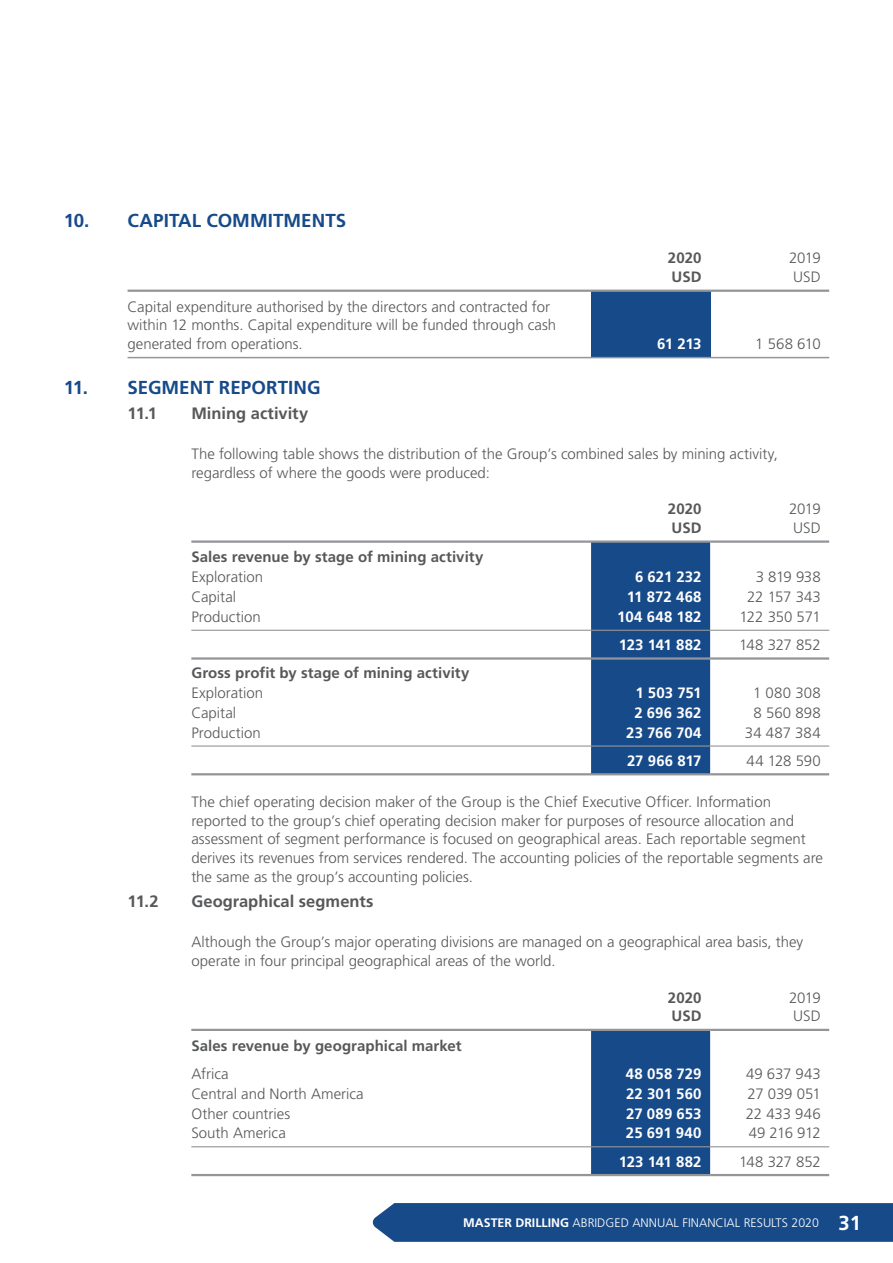
<style>
.page{position:relative;width:893px;height:1263px;background:#fff}
.page>*{position:absolute;margin:0;border:0;box-sizing:border-box;transform-origin:0 0}
.t1{font:700 18.75px "Frutiger LT Std";color:#174a89}
.t2{font:700 16.5px "Frutiger LT Std";color:#57585a}
.t3{font:300 15px/18.8px "Frutiger LT Std";color:#57585a}
.t4{font:700 15px/18.8px "Frutiger LT Std";letter-spacing:.005em;color:#57585a}
.t5{font:700 15px "Frutiger LT Std";letter-spacing:.005em;color:#fff}
.t6{font:300 15px "Frutiger LT Std";letter-spacing:-.02em;color:#57585a}
.t7{font:300 12.3px "Frutiger LT Std";color:#fff}
.s1{font-weight:700}
.s2{font-weight:700;font-size:20.25px}
</style>
<div class="page">
<div style="left:591px;top:291px;width:119px;height:67px;background:#174a89"></div>
<hr style="left:128px;top:290px;width:463px;height:2px;background:#939598">
<hr style="left:591px;top:290px;width:119px;height:2px;background:#939598">
<hr style="left:710px;top:290px;width:119px;height:2px;background:#939598">
<hr style="left:128px;top:357px;width:463px;height:1px;background:#939598">
<hr style="left:591px;top:357px;width:119px;height:1px;background:#939598">
<hr style="left:710px;top:357px;width:119px;height:1px;background:#939598">
<div style="left:591px;top:543px;width:119px;height:230px;background:#174a89"></div>
<hr style="left:191px;top:540px;width:400px;height:3px;background:#939598">
<hr style="left:591px;top:540px;width:119px;height:3px;background:#939598">
<hr style="left:710px;top:540px;width:119px;height:3px;background:#939598">
<hr style="left:191px;top:630px;width:400px;height:1px;background:#939598">
<hr style="left:591px;top:630px;width:119px;height:1px;background:#939598">
<hr style="left:710px;top:630px;width:119px;height:1px;background:#939598">
<hr style="left:191px;top:657px;width:400px;height:3px;background:#939598">
<hr style="left:591px;top:657px;width:119px;height:3px;background:#939598">
<hr style="left:710px;top:657px;width:119px;height:3px;background:#939598">
<hr style="left:191px;top:745px;width:400px;height:2px;background:#939598">
<hr style="left:191px;top:773px;width:400px;height:2px;background:#939598">
<hr style="left:591px;top:745px;width:119px;height:2px;background:#939598">
<hr style="left:591px;top:773px;width:119px;height:2px;background:#939598">
<hr style="left:710px;top:745px;width:119px;height:2px;background:#939598">
<hr style="left:710px;top:773px;width:119px;height:2px;background:#939598">
<div style="left:591px;top:1031px;width:119px;height:143px;background:#174a89"></div>
<hr style="left:191px;top:1029px;width:400px;height:2px;background:#939598">
<hr style="left:591px;top:1029px;width:119px;height:2px;background:#939598">
<hr style="left:710px;top:1029px;width:119px;height:2px;background:#939598">
<hr style="left:191px;top:1146px;width:400px;height:1px;background:#939598">
<hr style="left:591px;top:1146px;width:119px;height:1px;background:#939598">
<hr style="left:710px;top:1146px;width:119px;height:1px;background:#939598">
<hr style="left:191px;top:1174px;width:400px;height:2px;background:#939598">
<hr style="left:591px;top:1174px;width:119px;height:2px;background:#939598">
<hr style="left:710px;top:1174px;width:119px;height:2px;background:#939598">
<div style="left:372px;top:1203px;width:521px;height:39px;background:#174a89"></div>
<p class="t1" style="left:64px;top:209px;width:284px">10. CAPITAL COMMITMENTS</p>
<p class="t3" style="left:128px;top:297px;width:430px">Capital expenditure authorised by the directors and contracted for within 12 months. Capital expenditure will be funded through cash generated from operations.</p>
<p class="t4" style="left:668px;top:249px;width:35px">2020<br>USD</p>
<p class="t3" style="left:789px;top:249px;width:33px">2019<br>USD</p>
<p class="t5" style="left:657px;top:335px;width:46px">61 213</p>
<p class="t3" style="left:755px;top:335px;width:67px">1 568 610</p>
<p class="t1" style="left:64px;top:376px;width:258px">11. SEGMENT REPORTING</p>
<p class="t2" style="left:128px;top:403px;width:31px">11.1</p>
<p class="t2" style="left:191px;top:403px;width:118px">Mining activity</p>
<p class="t3" style="left:191px;top:444px;width:588px">The following table shows the distribution of the Group’s combined sales by mining activity, regardless of where the goods were produced:</p>
<p class="t4" style="left:668px;top:500px;width:35px">2020<br>USD</p>
<p class="t3" style="left:789px;top:500px;width:33px">2019<br>USD</p>
<p class="t4" style="left:191px;top:548px;width:294px">Sales revenue by stage of mining activity</p>
<p class="t3" style="left:191px;top:568px;width:73px">Exploration</p>
<p class="t5" style="left:635px;top:568px;width:68px">6 621 232</p>
<p class="t3" style="left:756px;top:568px;width:67px">3 819 938</p>
<p class="t3" style="left:191px;top:588px;width:46px">Capital</p>
<p class="t5" style="left:627px;top:588px;width:76px">11 872 468</p>
<p class="t3" style="left:747px;top:588px;width:75px">22 157 343</p>
<p class="t3" style="left:191px;top:607px;width:71px">Production</p>
<p class="t5" style="left:617px;top:608px;width:86px">104 648 182</p>
<p class="t3" style="left:740px;top:607px;width:83px">122 350 571</p>
<p class="t5" style="left:619px;top:636px;width:84px">123 141 882</p>
<p class="t6" style="left:739px;top:636px;width:83px">148 327 852</p>
<p class="t4" style="left:191px;top:664px;width:280px">Gross profit by stage of mining activity</p>
<p class="t3" style="left:191px;top:684px;width:73px">Exploration</p>
<p class="t5" style="left:635px;top:684px;width:68px">1 503 751</p>
<p class="t3" style="left:753px;top:684px;width:69px">1 080 308</p>
<p class="t3" style="left:191px;top:703px;width:46px">Capital</p>
<p class="t5" style="left:634px;top:704px;width:69px">2 696 362</p>
<p class="t3" style="left:754px;top:703px;width:69px">8 560 898</p>
<p class="t3" style="left:191px;top:723px;width:71px">Production</p>
<p class="t5" style="left:626px;top:723px;width:77px">23 766 704</p>
<p class="t3" style="left:745px;top:723px;width:77px">34 487 384</p>
<p class="t5" style="left:627px;top:752px;width:76px">27 966 817</p>
<p class="t3" style="left:746px;top:751px;width:76px">44 128 590</p>
<p class="t3" style="left:191px;top:793px;width:633px">The chief operating decision maker of the Group is the Chief Executive Officer. Information reported to the group’s chief operating decision maker for purposes of resource allocation and assessment of segment performance is focused on geographical areas. Each reportable segment derives its revenues from services rendered. The accounting policies of the reportable segments are the same as the group’s accounting policies.</p>
<p class="t2" style="left:128px;top:892px;width:33px">11.2</p>
<p class="t2" style="left:191px;top:892px;width:184px">Geographical segments</p>
<p class="t3" style="left:191px;top:933px;width:613px">Although the Group’s major operating divisions are managed on a geographical area basis, they operate in four principal geographical areas of the world.</p>
<p class="t4" style="left:668px;top:988px;width:35px">2020<br>USD</p>
<p class="t3" style="left:789px;top:988px;width:33px">2019<br>USD</p>
<p class="t4" style="left:191px;top:1036px;width:272px">Sales revenue by geographical market</p>
<p class="t3" style="left:191px;top:1065px;width:39px">Africa</p>
<p class="t5" style="left:626px;top:1065px;width:77px">48 058 729</p>
<p class="t3" style="left:746px;top:1065px;width:76px">49 637 943</p>
<p class="t3" style="left:191px;top:1084px;width:174px">Central and North America</p>
<p class="t5" style="left:626px;top:1085px;width:77px">22 301 560</p>
<p class="t3" style="left:748px;top:1084px;width:75px">27 039 051</p>
<p class="t3" style="left:191px;top:1104px;width:100px">Other countries</p>
<p class="t5" style="left:626px;top:1104px;width:77px">27 089 653</p>
<p class="t3" style="left:746px;top:1104px;width:76px">22 433 946</p>
<p class="t3" style="left:191px;top:1124px;width:96px">South America</p>
<p class="t5" style="left:626px;top:1124px;width:77px">25 691 940</p>
<p class="t3" style="left:749px;top:1124px;width:73px">49 216 912</p>
<p class="t5" style="left:619px;top:1152px;width:84px">123 141 882</p>
<p class="t6" style="left:739px;top:1153px;width:83px">148 327 852</p>
<p class="t7" style="left:463px;top:1216px;width:399px"><span class="s1">MASTER DRILLING</span> ABRIDGED ANNUAL FINANCIAL RESULTS 2020 <span class="s2">31</span></p>
</div>
